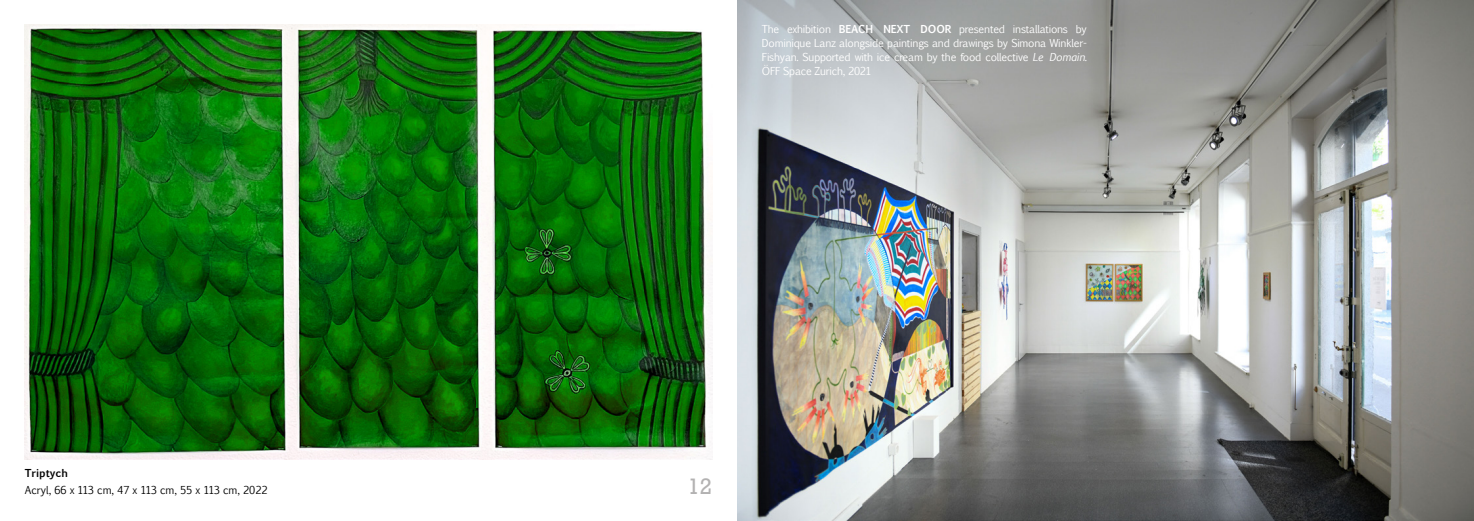
<style>
.page{position:relative;width:1474px;height:521px;background:#fff}
.page>*{position:absolute;margin:0;border:0;box-sizing:border-box;transform-origin:0 0}
.t1{font:21px "Rockwell";color:#b3b2b2}
.t2{font:10.5px/14px "Euphemia UCAS";letter-spacing:-.02em;color:#fff;text-align:justify}
.t3{font:10.5px "Euphemia UCAS";color:#000}
.t4{font:700 10.5px "Euphemia UCAS";color:#000}
.s1{font-weight:700}
.s2{font-style:italic}
</style>
<div class="page">
<img style="left:737px;top:0;width:736px;height:521px">
<img style="left:25px;top:25px;width:687px;height:434px">
<p class="t4" style="left:25px;top:465px;width:45px">Triptych</p>
<p class="t3" style="left:25px;top:483px;width:244px">Acryl, 66 x 113 cm, 47 x 113 cm, 55 x 113 cm, 2022</p>
<p class="t2" style="left:761px;top:22px;width:326px">The exhibition <span class="s1">BEACH NEXT DOOR</span> presented installations by Dominique Lanz alongside paintings and drawings by Simona Winkler-Fishyan. Supported with ice cream by the food collective <span class="s2">Le Domain</span>.<br>ÖFF Space Zurich, 2021</p>
<h1 class="t1" style="left:687px;top:473px;width:26px">12</h1>
</div>
